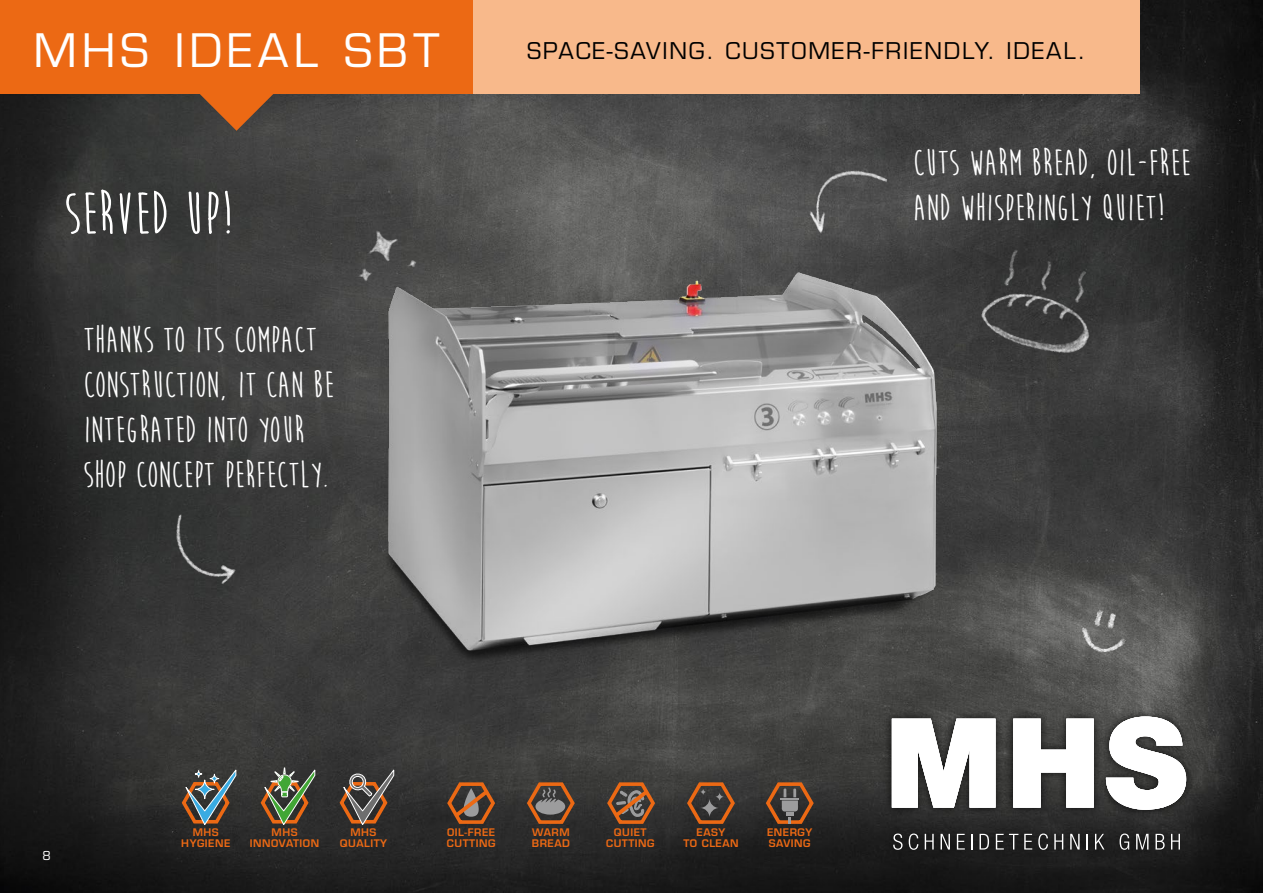
<style>
.page{position:relative;width:1263px;height:893px;background:#fff}
.page>*{position:absolute;margin:0;border:0;box-sizing:border-box;transform-origin:0 0}
.t1{font:700 60px "Moon Flower";color:#fff}
.t2{font:45px "Eurostile";letter-spacing:.11em;color:#fff}
.t3{font:700 37.5px/45px "Moon Flower";color:#fff}
.t4{font:22.5px "Eurostile";letter-spacing:.08em;color:#000}
.t5{font:12px "Eurostile";color:#fff}
.t6{font:600 10.2px/10.2px "Eurostile";letter-spacing:.05em;color:#ec6914;text-align:center}
</style>
<div class="page">
<img style="left:0;top:0;width:1263px;height:893px">
<div style="left:0;top:0;width:473px;height:94px;background:#ec6914"></div>
<svg style="left:199px;top:94px;width:75px;height:37px;background:#94542a"></svg>
<div style="left:883px;top:708px;width:312px;height:150px;background:#000;opacity:.75"></div>
<svg style="left:892px;top:716px;width:294px;height:94px"></svg>
<svg style="left:893px;top:833px;width:9px;height:17px"></svg>
<svg style="left:909px;top:833px;width:9px;height:17px"></svg>
<svg style="left:925px;top:834px;width:9px;height:15px"></svg>
<svg style="left:940px;top:834px;width:10px;height:15px"></svg>
<svg style="left:957px;top:834px;width:8px;height:15px"></svg>
<svg style="left:971px;top:834px;width:1px;height:15px"></svg>
<svg style="left:979px;top:834px;width:10px;height:15px"></svg>
<svg style="left:996px;top:834px;width:22px;height:15px"></svg>
<svg style="left:1024px;top:834px;width:8px;height:15px"></svg>
<svg style="left:1038px;top:833px;width:10px;height:17px"></svg>
<svg style="left:1054px;top:834px;width:9px;height:15px"></svg>
<svg style="left:1070px;top:834px;width:9px;height:15px"></svg>
<svg style="left:1086px;top:834px;width:2px;height:15px"></svg>
<svg style="left:1095px;top:834px;width:9px;height:15px"></svg>
<svg style="left:1119px;top:833px;width:10px;height:17px"></svg>
<svg style="left:1136px;top:834px;width:12px;height:15px"></svg>
<svg style="left:1155px;top:834px;width:9px;height:15px"></svg>
<svg style="left:1171px;top:834px;width:9px;height:15px"></svg>
<div style="left:151px;top:497px;width:97px;height:104px;background:#353635"></div>
<div style="left:473px;top:0;width:667px;height:94px;background:#f8b98b"></div>
<img style="left:797px;top:154px;width:105px;height:59px">
<img style="left:329px;top:208px;width:100px;height:5px">
<img style="left:296px;top:213px;width:778px;height:519px">
<img style="left:950px;top:227px;width:176px;height:163px">
<img style="left:1062px;top:594px;width:81px;height:81px">
<svg style="left:525px;top:779px;width:52px;height:47px;background:#684f3e"></svg>
<svg style="left:445px;top:779px;width:52px;height:47px;background:#684833"></svg>
<svg style="left:605px;top:779px;width:52px;height:47px;background:#6c4c37"></svg>
<svg style="left:259px;top:767px;width:57px;height:59px;background:#5d5d43"></svg>
<svg style="left:337px;top:768px;width:57px;height:58px;background:#5f4f45"></svg>
<svg style="left:180px;top:768px;width:57px;height:58px;background:#5b5954"></svg>
<svg style="left:764px;top:779px;width:52px;height:47px;background:#614838"></svg>
<svg style="left:685px;top:779px;width:52px;height:47px;background:#5a4131"></svg>
<p class="t2" style="left:34px;top:24px;width:407px">MHS IDEAL SBT</p>
<p class="t4" style="left:527px;top:37px;width:560px">SPACE-SAVING. CUSTOMER-FRIENDLY. IDEAL.</p>
<h1 class="t1" style="left:64px;top:182px;width:171px">SERVED UP!</h1>
<p class="t3" style="left:83px;top:318px;width:252px">THANKS TO ITS COMPACT<br>CONSTRUCTION, IT CAN BE<br>INTEGRATED INTO YOUR<br>SHOP CONCEPT PERFECTLY.</p>
<p class="t3" style="left:913px;top:141px;width:279px">CUTS WARM BREAD, OIL-FREE<br>AND WHISPERINGLY QUIET!</p>
<p class="t5" style="left:43px;top:848px;width:10px">8</p>
<p class="t6" style="left:181px;top:827px;width:51px">MHS<br>HYGIENE</p>
<p class="t6" style="left:767px;top:827px;width:47px;text-align:left">ENERGY<br>SAVING</p>
<p class="t6" style="left:250px;top:827px;width:71px">MHS<br>INNOVATION</p>
<p class="t6" style="left:340px;top:827px;width:49px">MHS<br>QUALITY</p>
<p class="t6" style="left:447px;top:827px;width:50px;text-align:left">OIL-FREE<br>CUTTING</p>
<p class="t6" style="left:606px;top:827px;width:50px">QUIET<br>CUTTING</p>
<p class="t6" style="left:683px;top:827px;width:57px">EASY<br>TO CLEAN</p>
<p class="t6" style="left:532px;top:827px;width:39px;text-align:left">WARM<br>BREAD</p>
</div>
